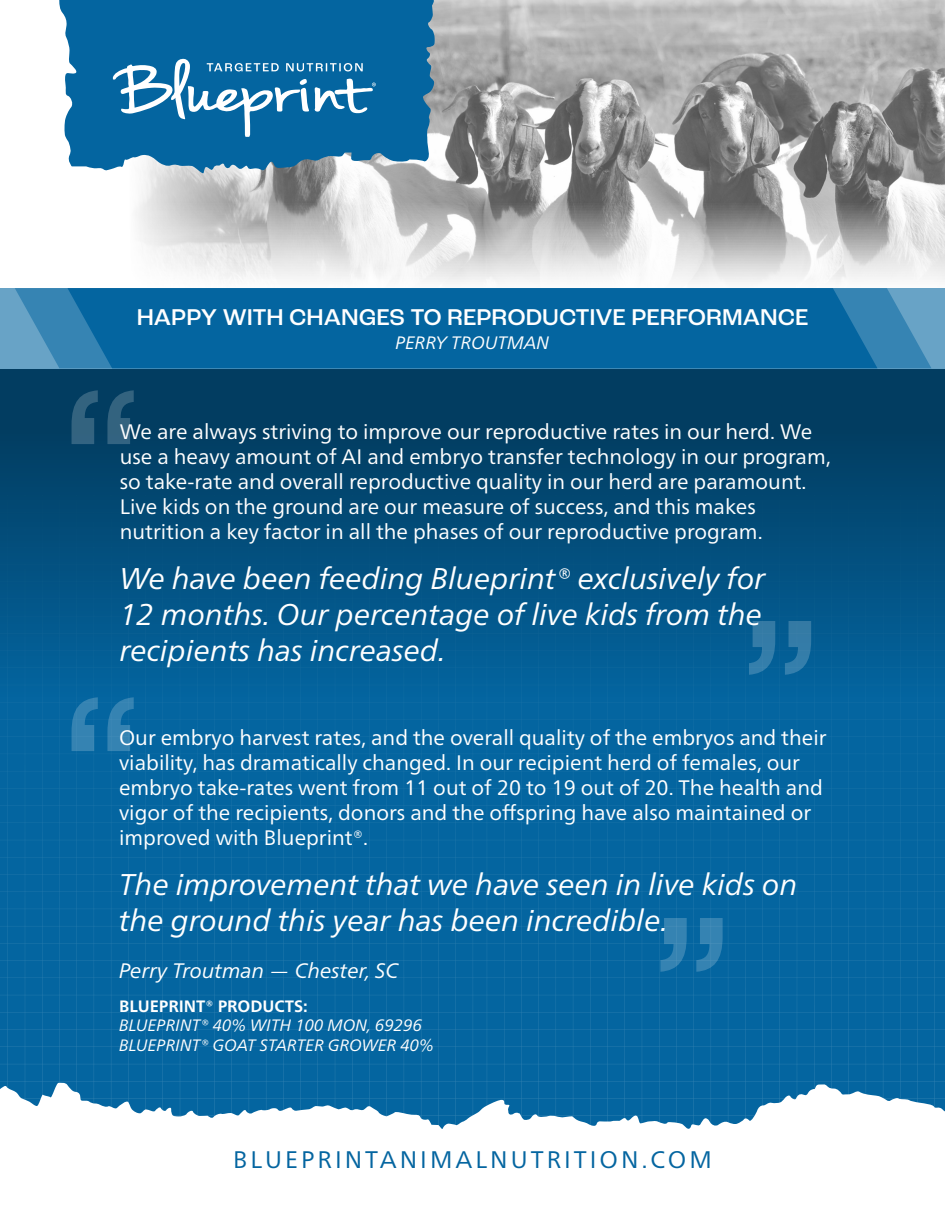
<style>
.page{position:relative;width:945px;height:1215px;background:#fff}
.page>*{position:absolute;margin:0;border:0;box-sizing:border-box;transform-origin:0 0}
.t1{font:italic 30px/36px "Frutiger Neue LTW1 G";color:#fff;text-align:justify}
.t2{font:500 24px "Roc Grotesk";color:#fff}
.t3{font:24px "Frutiger Neue LTW1 G";letter-spacing:.125em;color:#0465a0}
.t4{font:21px/25.2px "Frutiger Neue LTW1 G";color:#fff}
.t5{font:italic 21px "Frutiger Neue LTW1 G";color:#fff}
.t6{font:italic 18px "Frutiger Neue LTW1 G";color:#fff}
.t7{font:italic 16.5px/19.8px "Frutiger Neue LTW1 G";color:#fff}
.t8{font:700 16.5px "Frutiger Neue LTW1 G";color:#fff}
</style>
<div class="page">
<img style="left:136px;top:0;width:809px;height:282px">
<svg style="left:0;top:697px;width:945px;height:432px;background:#106ca4"></svg>
<div style="left:0;top:368px;width:945px;height:329px;background:linear-gradient(to bottom,#023757,#04639d)"></div>
<div style="left:0;top:288px;width:945px;height:80px;background:#68a3c6"></div>
<svg style="left:15px;top:288px;width:916px;height:80px;fill:#3684b3"></svg>
<div style="left:68px;top:288px;width:810px;height:80px;background:#0465a0"></div>
<svg style="left:72px;top:390px;width:62px;height:54px;background:#1e5372"></svg>
<svg style="left:72px;top:697px;width:62px;height:54px;background:#2176aa"></svg>
<svg style="left:749px;top:621px;width:62px;height:54px;background:#206f9f"></svg>
<svg style="left:660px;top:918px;width:63px;height:54px;background:#2177aa"></svg>
<svg style="left:59px;top:0;width:376px;height:176px;background:#2577a8"></svg>
<svg style="left:113px;top:58px;width:263px;height:79px;background:#3583b2"></svg>
<p class="t2" style="left:137px;top:303px;width:673px">HAPPY WITH CHANGES TO REPRODUCTIVE PERFORMANCE</p>
<p class="t6" style="left:396px;top:330px;width:155px">PERRY TROUTMAN</p>
<p class="t4" style="left:120px;top:417px;width:713px">We are always striving to improve our reproductive rates in our herd. We use a heavy amount of AI and embryo transfer technology in our program, so take-rate and overall reproductive quality in our herd are paramount.<br>Live kids on the ground are our measure of success, and this makes nutrition a key factor in all the phases of our reproductive program.</p>
<h1 class="t1" style="left:120px;top:558px;width:647px">We have been feeding Blueprint® exclusively for 12 months. Our percentage of live kids from the recipients has increased.</h1>
<p class="t4" style="left:119px;top:723px;width:709px">Our embryo harvest rates, and the overall quality of the embryos and their viability, has dramatically changed. In our recipient herd of females, our embryo take-rates went from 11 out of 20 to 19 out of 20. The health and vigor of the recipients, donors and the offspring have also maintained or improved with Blueprint®.</p>
<h1 class="t1" style="left:119px;top:864px;width:680px">The improvement that we have seen in live kids on the ground this year has been incredible.</h1>
<p class="t5" style="left:119px;top:956px;width:281px">Perry Troutman — Chester, SC</p>
<p class="t8" style="left:119px;top:994px;width:190px">BLUEPRINT® PRODUCTS:</p>
<p class="t7" style="left:119px;top:1015px;width:317px">BLUEPRINT® 40% WITH 100 MON, 69296<br>BLUEPRINT® GOAT STARTER GROWER 40%</p>
<p class="t3" style="left:233px;top:1142px;width:480px">BLUEPRINTANIMALNUTRITION.COM</p>
</div>
